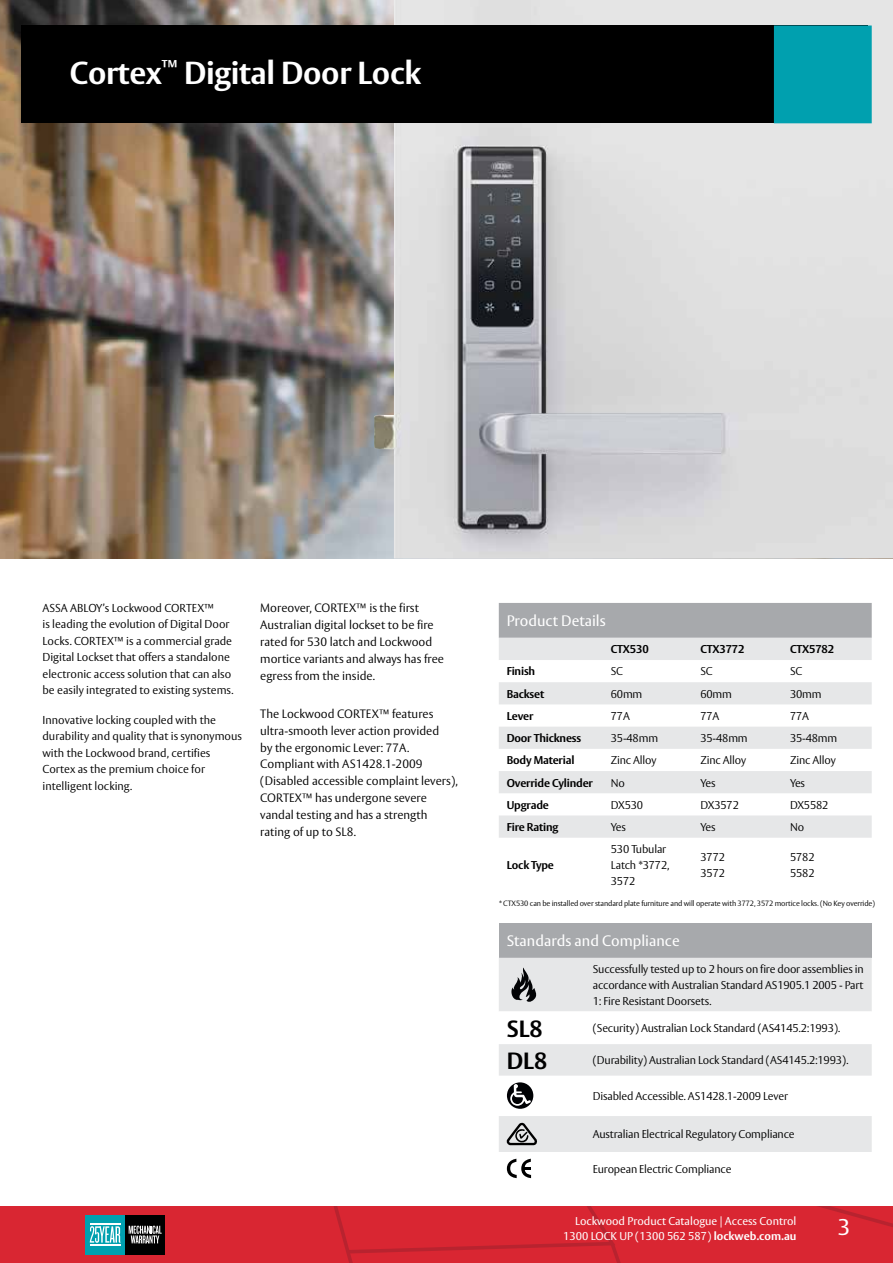
<style>
.page{position:relative;width:893px;height:1263px;background:#fff}
.page>*{position:absolute;margin:0;border:0;box-sizing:border-box;transform-origin:0 0}
.t1{font:700 31.5px "ASSA Vesta";letter-spacing:-.01em;color:#fff}
.t2{font:700 23.25px "ASSA Vesta";color:#000}
.t3{font:22.5px "ASSA Vesta";color:#fff}
.t4{font:15px "ASSA Vesta";color:#fff}
.t5{font:300 12px/16.8px "ASSA Vesta";color:#000}
.t6{font:300 11.4px/16.5px "ASSA Vesta";color:#000}
.t7{font:300 11.25px/15.8px "ASSA Vesta";letter-spacing:-.015em;color:#000}
.t8{font:700 11.25px "ASSA Vesta";letter-spacing:-.015em;color:#000}
.t9{font:11.25px/15px "ASSA Vesta";color:#fff;text-align:right}
.t10{font:300 7.5px "ASSA Vesta";letter-spacing:-.015em;color:#000}
.s1{font-weight:700}
</style>
<div class="page">
<img style="left:0;top:0;width:374px;height:558px">
<img style="left:374px;top:0;width:519px;height:558px">
<div style="left:21px;top:26px;width:846px;height:97px;background:#000"></div>
<div style="left:774px;top:26px;width:98px;height:97px;background:#00a0af"></div>
<svg style="left:0;top:1206px;width:893px;height:57px;background:#cd2a36"></svg>
<hr style="left:90px;top:1224px;width:30px;height:1px;background:#fff">
<hr style="left:90px;top:1244px;width:30px;height:1px;background:#fff">
<div style="left:499px;top:603px;width:373px;height:35px;background:#a7a9ac"></div>
<svg style="left:499px;top:638px;width:373px;height:200px;fill:#e6e7e8"></svg>
<div style="left:499px;top:923px;width:373px;height:35px;background:#a7a9ac"></div>
<svg style="left:499px;top:958px;width:373px;height:194px"></svg>
<svg style="left:507px;top:1159px;width:24px;height:19px"></svg>
<h1 class="t1" style="left:70px;top:53px;width:353px">Cortex<sup>™</sup> Digital Door Lock</h1>
<p class="t6" style="left:43px;top:600px;width:193px">ASSA ABLOY’s Lockwood CORTEX™<br>is leading the evolution of Digital Door Locks. CORTEX™ is a commercial grade Digital Lockset that offers a standalone electronic access solution that can also be easily integrated to existing systems.</p>
<p class="t6" style="left:43px;top:712px;width:201px">Innovative locking coupled with the durability and quality that is synonymous with the Lockwood brand, certifies Cortex as the premium choice for intelligent locking.</p>
<p class="t5" style="left:260px;top:600px;width:185px">Moreover, CORTEX™ is the first<br>Australian digital lockset to be fire rated for 530 latch and Lockwood mortice variants and always has free egress from the inside.</p>
<p class="t5" style="left:260px;top:706px;width:199px">The Lockwood CORTEX™ features ultra-smooth lever action provided<br>by the ergonomic Lever: 77A.<br>Compliant with AS1428.1-2009 (Disabled accessible complaint levers),<br>CORTEX™ has undergone severe vandal testing and has a strength rating of up to SL8.</p>
<h3 class="t4" style="left:507px;top:612px;width:101px">Product Details</h3>
<p class="t8" style="left:611px;top:642px;width:39px">CTX530</p>
<p class="t8" style="left:700px;top:642px;width:46px">CTX3772</p>
<p class="t8" style="left:790px;top:642px;width:46px">CTX5782</p>
<p class="t8" style="left:507px;top:665px;width:30px">Finish</p>
<p class="t7" style="left:611px;top:664px;width:14px">SC</p>
<p class="t7" style="left:700px;top:664px;width:14px">SC</p>
<p class="t7" style="left:790px;top:664px;width:14px">SC</p>
<p class="t8" style="left:507px;top:687px;width:39px">Backset</p>
<p class="t7" style="left:611px;top:686px;width:33px">60mm</p>
<p class="t7" style="left:700px;top:686px;width:33px">60mm</p>
<p class="t7" style="left:790px;top:686px;width:33px">30mm</p>
<p class="t8" style="left:507px;top:709px;width:28px">Lever</p>
<p class="t7" style="left:611px;top:709px;width:21px">77A</p>
<p class="t7" style="left:700px;top:709px;width:21px">77A</p>
<p class="t7" style="left:790px;top:709px;width:21px">77A</p>
<p class="t8" style="left:507px;top:731px;width:76px">Door Thickness</p>
<p class="t7" style="left:611px;top:731px;width:49px">35-48mm</p>
<p class="t7" style="left:700px;top:731px;width:49px">35-48mm</p>
<p class="t7" style="left:790px;top:731px;width:49px">35-48mm</p>
<p class="t8" style="left:507px;top:753px;width:69px">Body Material</p>
<p class="t7" style="left:611px;top:753px;width:47px">Zinc Alloy</p>
<p class="t7" style="left:700px;top:753px;width:47px">Zinc Alloy</p>
<p class="t7" style="left:790px;top:753px;width:47px">Zinc Alloy</p>
<p class="t8" style="left:507px;top:776px;width:88px">Override Cylinder</p>
<p class="t7" style="left:611px;top:775px;width:16px">No</p>
<p class="t7" style="left:700px;top:775px;width:17px">Yes</p>
<p class="t7" style="left:790px;top:775px;width:17px">Yes</p>
<p class="t8" style="left:507px;top:798px;width:44px">Upgrade</p>
<p class="t7" style="left:611px;top:797px;width:34px">DX530</p>
<p class="t7" style="left:700px;top:797px;width:40px">DX3572</p>
<p class="t7" style="left:790px;top:797px;width:40px">DX5582</p>
<p class="t8" style="left:507px;top:820px;width:53px">Fire Rating</p>
<p class="t7" style="left:611px;top:820px;width:17px">Yes</p>
<p class="t7" style="left:700px;top:820px;width:17px">Yes</p>
<p class="t7" style="left:790px;top:820px;width:16px">No</p>
<p class="t8" style="left:507px;top:858px;width:49px">Lock Type</p>
<p class="t7" style="left:611px;top:842px;width:60px">530 Tubular<br>Latch *3772,<br>3572</p>
<p class="t7" style="left:700px;top:850px;width:26px">3772<br>3572</p>
<p class="t7" style="left:790px;top:850px;width:26px">5782<br>5582</p>
<p class="t10" style="left:499px;top:899px;width:378px">* CTX530 can be installed over standard plate furniture and will operate with 3772, 3572 mortice locks. (No Key override)</p>
<h3 class="t4" style="left:507px;top:932px;width:174px">Standards and Compliance</h3>
<p class="t7" style="left:593px;top:962px;width:272px;text-align:justify">Successfully tested up to 2 hours on fire door assemblies in accordance with Australian Standard AS1905.1 2005 - Part 1: Fire Resistant Doorsets.</p>
<h2 class="t2" style="left:507px;top:1015px;width:38px">SL8</h2>
<p class="t7" style="left:593px;top:1021px;width:249px">(Security) Australian Lock Standard (AS4145.2:1993).</p>
<h2 class="t2" style="left:507px;top:1046px;width:42px">DL8</h2>
<p class="t7" style="left:593px;top:1053px;width:257px">(Durability) Australian Lock Standard (AS4145.2:1993).</p>
<p class="t7" style="left:593px;top:1089px;width:197px">Disabled Accessible. AS1428.1-2009 Lever</p>
<p class="t7" style="left:593px;top:1127px;width:203px">Australian Electrical Regulatory Compliance</p>
<p class="t7" style="left:593px;top:1161px;width:140px">European Electric Compliance</p>
<p class="t9" style="left:563px;top:1214px;width:235px">Lockwood Product Catalogue | Access Control<br>1300 LOCK UP (1300 562 587) <span class="s1">lockweb.com.au</span></p>
<h3 class="t3" style="left:838px;top:1214px;width:14px">3</h3>
</div>
